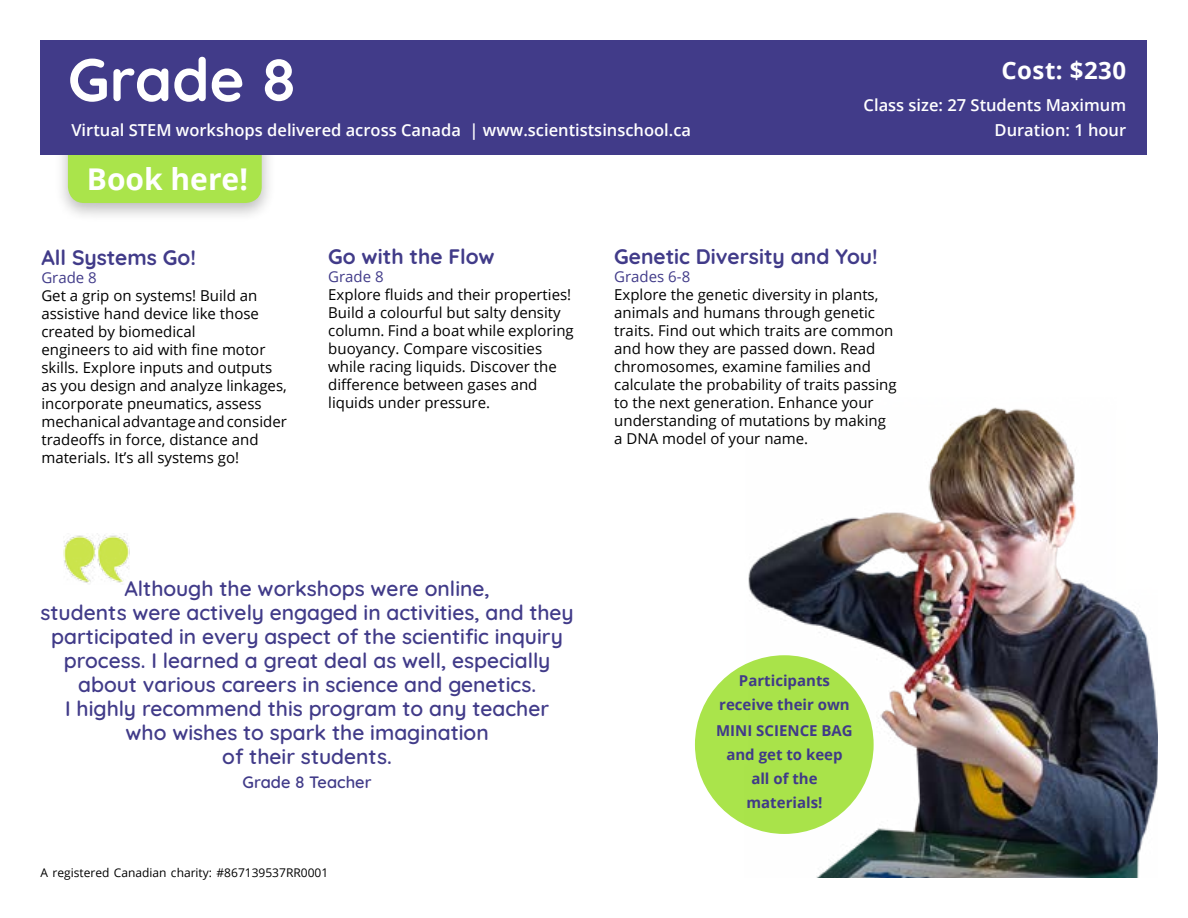
<style>
.page{position:relative;width:1188px;height:918px;background:#fff}
.page>*{position:absolute;margin:0;border:0;box-sizing:border-box;transform-origin:0 0}
.t1{font:700 60px "Quicksand";color:#fff}
.t2{font:700 30px "Open Sans";color:#fff}
.t3{font:700 24px "Open Sans";letter-spacing:.02em;color:#fff}
.t4{font:600 21px/24px "Quicksand";color:#413b89;text-align:center}
.t5{font:700 21px "Quicksand";color:#413b89}
.t6{font:600 16.5px/25.5px "Open Sans";color:#fff;text-align:right}
.t7{font:600 16.5px "Quicksand";color:#413b89}
.t8{font:15px/18px "Open Sans";color:#000}
.t9{font:700 15px/24px "Open Sans";color:#413b89;text-align:center}
.t10{font:15px "Open Sans";color:#413b89}
.t11{font:12px "Open Sans";color:#000}
</style>
<div class="page">
<div style="left:53px;top:116px;width:224px;height:108px;background:#000;opacity:.27"></div>
<div style="left:68px;top:155px;width:194px;height:48px;background:#aae44b"></div>
<div style="left:40px;top:40px;width:1108px;height:115px;background:#413b89"></div>
<div style="left:695px;top:655px;width:179px;height:179px;background:#aae44b;border-radius:50%"></div>
<img style="left:63px;top:535px;width:67px;height:48px">
<img style="left:745px;top:407px;width:413px;height:471px">
<h1 class="t1" style="left:68px;top:33px;width:230px">Grade 8</h1>
<p class="t6" style="left:71px;top:117px;width:621px">Virtual STEM workshops delivered across Canada | www.scientistsinschool.ca</p>
<h2 class="t2" style="left:87px;top:158px;width:163px">Book here!</h2>
<h3 class="t3" style="left:1001px;top:54px;width:126px">Cost: $230</h3>
<p class="t6" style="left:864px;top:92px;width:264px">Class size: 27 Students Maximum<br>Duration: 1 hour</p>
<h3 class="t5" style="left:41px;top:241px;width:156px">All Systems Go!</h3>
<p class="t10" style="left:41px;top:267px;width:57px">Grade 8</p>
<p class="t8" style="left:41px;top:286px;width:247px">Get a grip on systems! Build an assistive hand device like those created by biomedical<br>engineers to aid with fine motor skills. Explore inputs and outputs as you design and analyze linkages, incorporate pneumatics, assess mechanical advantage and consider tradeoffs in force, distance and materials. It’s all systems go!</p>
<h3 class="t5" style="left:328px;top:240px;width:168px">Go with the Flow</h3>
<p class="t10" style="left:328px;top:266px;width:57px">Grade 8</p>
<p class="t8" style="left:328px;top:285px;width:247px">Explore fluids and their properties!<br>Build a colourful but salty density column. Find a boat while exploring buoyancy. Compare viscosities while racing liquids. Discover the difference between gases and liquids under pressure.</p>
<h3 class="t5" style="left:614px;top:240px;width:265px">Genetic Diversity and You!</h3>
<p class="t10" style="left:614px;top:266px;width:78px">Grades 6-8</p>
<p class="t8" style="left:614px;top:285px;width:284px">Explore the genetic diversity in plants, animals and humans through genetic traits. Find out which traits are common and how they are passed down. Read chromosomes, examine families and calculate the probability of traits passing to the next generation. Enhance your understanding of mutations by making a DNA model of your name.</p>
<p class="t4" style="left:41px;top:575px;width:535px">Although the workshops were online,<br>students were actively engaged in activities, and they participated in every aspect of the scientific inquiry process. I learned a great deal as well, especially about various careers in science and genetics.<br>I highly recommend this program to any teacher<br>who wishes to spark the imagination<br>of their students.</p>
<p class="t7" style="left:243px;top:770px;width:130px">Grade 8 Teacher</p>
<p class="t11" style="left:40px;top:865px;width:289px">A registered Canadian charity: #867139537RR0001</p>
<p class="t9" style="left:719px;top:668px;width:132px">Participants receive their own</p>
<p class="t9" style="left:716px;top:718px;width:138px">MINI SCIENCE BAG and get to keep all of the materials!</p>
</div>
